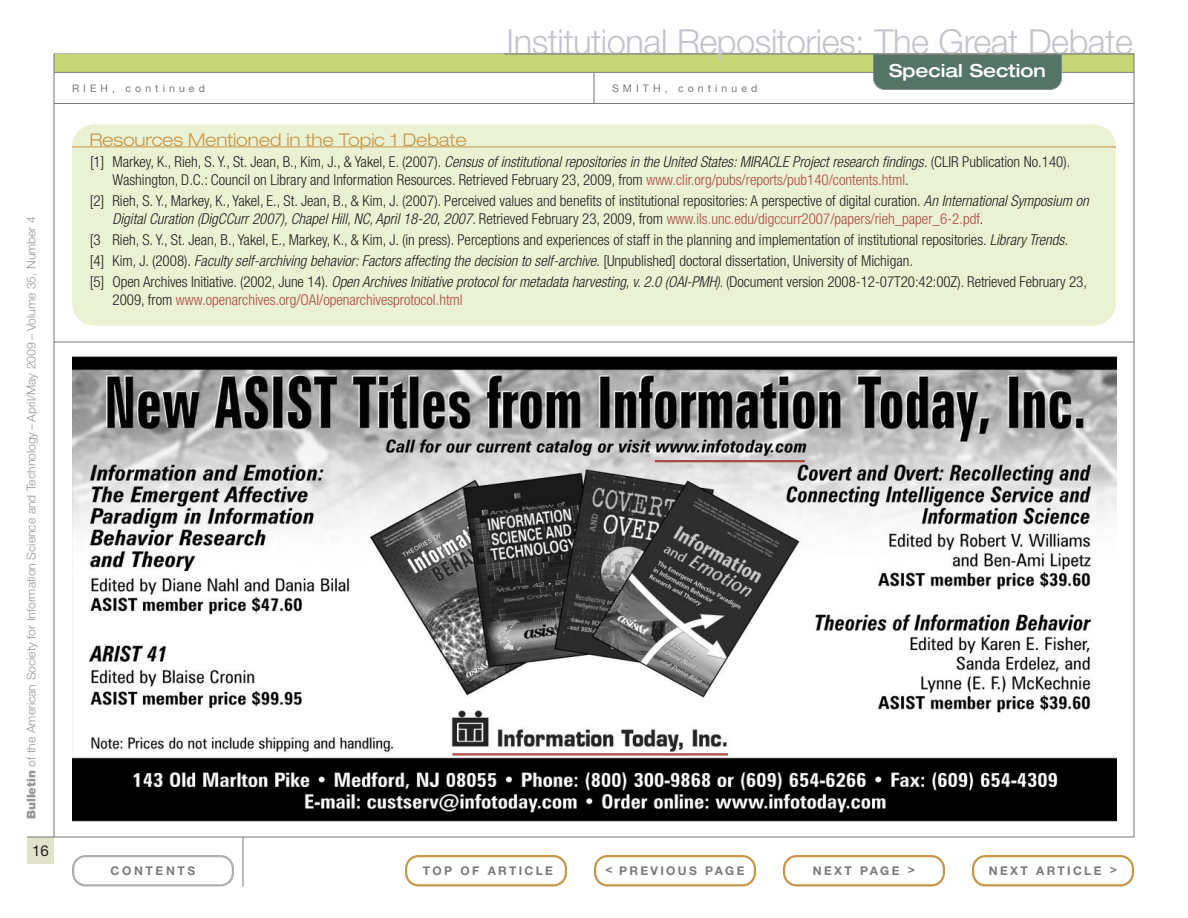
<style>
.page{position:relative;width:1188px;height:918px;background:#fff}
.page>*{position:absolute;margin:0;border:0;box-sizing:border-box;transform-origin:0 0}
.t1{font:300 34.5px "Helvetica Neue LT Std";letter-spacing:-.015em;color:#c3c4cb}
.t2{font:500 expanded 18px "Helvetica Neue LT Std";color:#fff}
.t3{font:300 expanded 17.7px "Helvetica Neue LT Std";letter-spacing:-.015em;color:#c5984a}
.t4{font:300 condensed 15px/18px "Helvetica Neue LT Std";color:#231f20}
.t5{font:300 condensed 15px "Helvetica Neue LT Std";color:#ac4945}
.t6{font:15px "Helvetica Neue LT Std";color:#231f20}
.t7{font:300 12px "Helvetica Neue LT Std";letter-spacing:-.005em;color:#999595}
.t8{font:700 12px "Helvetica Neue LT Std";letter-spacing:.195em;color:#7b7a78}
.t9{font:700 12px "Helvetica Neue LT Std";letter-spacing:.22em;color:#7b7a78}
.t10{font:10.5px "Helvetica Neue LT Std";letter-spacing:.39em;color:#7b7a78}
.s1{font-weight:900}
.s2{font-style:italic}
.s3{color:#ac4945}
.s4{color:#231f20}
</style>
<div class="page">
<img style="left:72px;top:356px;width:1044px;height:481px">
<hr style="left:655px;top:460px;width:150px;height:2px;background:#ac4945">
<hr style="left:452px;top:753px;width:276px;height:3px;background:#ac4945">
<hr style="left:54px;top:103px;width:1080px;height:1px;background:#7b7a78">
<div style="left:27px;top:837px;width:27px;height:27px;background:#e1e3cb"></div>
<div style="left:54px;top:54px;width:1080px;height:18px;background:#c7d776"></div>
<hr style="left:243px;top:837px;width:1px;height:49px;background:#797675">
<hr style="left:27px;top:837px;width:1107px;height:1px;background:#797675">
<hr style="left:54px;top:54px;width:1px;height:783px;background:#797675">
<hr style="left:1134px;top:54px;width:1px;height:783px;background:#797675">
<hr style="left:594px;top:72px;width:1px;height:32px;background:#797675">
<svg style="left:405px;top:855px;width:162px;height:31px"></svg>
<svg style="left:72px;top:855px;width:162px;height:31px"></svg>
<svg style="left:783px;top:855px;width:162px;height:31px"></svg>
<svg style="left:972px;top:855px;width:162px;height:31px"></svg>
<svg style="left:594px;top:855px;width:162px;height:31px"></svg>
<hr style="left:54px;top:72px;width:1080px;height:1px;background:#7b7a78">
<div style="left:873px;top:55px;width:189px;height:35px;background:#537466"></div>
<hr style="left:504px;top:54px;width:213px;height:1px;background:#797675">
<hr style="left:722px;top:54px;width:412px;height:1px;background:#797675">
<div style="left:72px;top:124px;width:1044px;height:202px;background:#ebf1d3;border-radius:22px"></div>
<hr style="left:72px;top:147px;width:1044px;height:1px;background:#c5984a">
<hr style="left:54px;top:342px;width:1080px;height:1px;background:#797675">
<p class="t7" style="left:27px;top:819px;width:604px;rotate:-90deg"><span class="s1">Bulletin</span> of the American Society for Information Science and Technology – April/May 2009 – Volume 35, Number 4</p>
<p class="t6" style="left:32px;top:845px;width:18px">16</p>
<h1 class="t1" style="left:507px;top:29px;width:628px">Institutional Repositories: The Great Debate</h1>
<p class="t10" style="left:72px;top:85px;width:134px">RIEH, continued</p>
<p class="t10" style="left:612px;top:85px;width:147px">SMITH, continued</p>
<p class="t2" style="left:889px;top:64px;width:158px">Special Section</p>
<p class="t3" style="left:89px;top:134px;width:379px">Resources Mentioned in the Topic 1 Debate</p>
<p class="t4" style="left:112px;top:154px;width:959px;text-indent:-22px">[1] Markey, K., Rieh, S. Y., St. Jean, B., Kim, J., &amp; Yakel, E. (2007). <span class="s2">Census of institutional repositories in the United States: MIRACLE Project research findings.</span> (CLIR Publication No.140).<br>Washington, D.C.: Council on Library and Information Resources. Retrieved February 23, 2009, from <span class="s3">www.clir.org/pubs/reports/pub140/contents.html</span>.</p>
<p class="t4" style="left:112px;top:193px;width:978px;text-indent:-22px">[2] Rieh, S. Y., Markey, K., Yakel, E., St. Jean, B., &amp; Kim, J. (2007). Perceived values and benefits of institutional repositories: A perspective of digital curation. <span class="s2">An International Symposium on<br>Digital Curation (DigCCurr 2007), Chapel Hill, NC, April 18-20, 2007</span>. Retrieved February 23, 2009, from <span class="s3">www.ils.unc.edu/digccurr2007/papers/rieh_paper_6-2.pdf</span>.</p>
<p class="t4" style="left:90px;top:231px;width:998px;line-height:21px">[3 Rieh, S. Y., St. Jean, B., Yakel, E., Markey, K., &amp; Kim, J. (in press). Perceptions and experiences of staff in the planning and implementation of institutional repositories. <span class="s2">Library Trends.<br></span>[4] Kim, J. (2008). <span class="s2">Faculty self-archiving behavior: Factors affecting the decision to self-archive.</span> [Unpublished] doctoral dissertation, University of Michigan.<br>[5] Open Archives Initiative. (2002, June 14). <span class="s2">Open Archives Initiative protocol for metadata harvesting, v. 2.0 (OAI-PMH)</span>. (Document version 2008-12-07T20:42:00Z). Retrieved February 23,</p>
<p class="t5" style="left:112px;top:295px;width:352px"><span class="s4">2009, from</span> www.openarchives.org/OAI/openarchivesprotocol.html</p>
<p class="t9" style="left:111px;top:866px;width:86px">CONTENTS</p>
<p class="t8" style="left:423px;top:866px;width:132px">TOP OF ARTICLE</p>
<p class="t8" style="left:606px;top:866px;width:140px">&lt; PREVIOUS PAGE</p>
<p class="t8" style="left:813px;top:866px;width:104px">NEXT PAGE &gt;</p>
<p class="t8" style="left:989px;top:866px;width:130px">NEXT ARTICLE &gt;</p>
</div>
